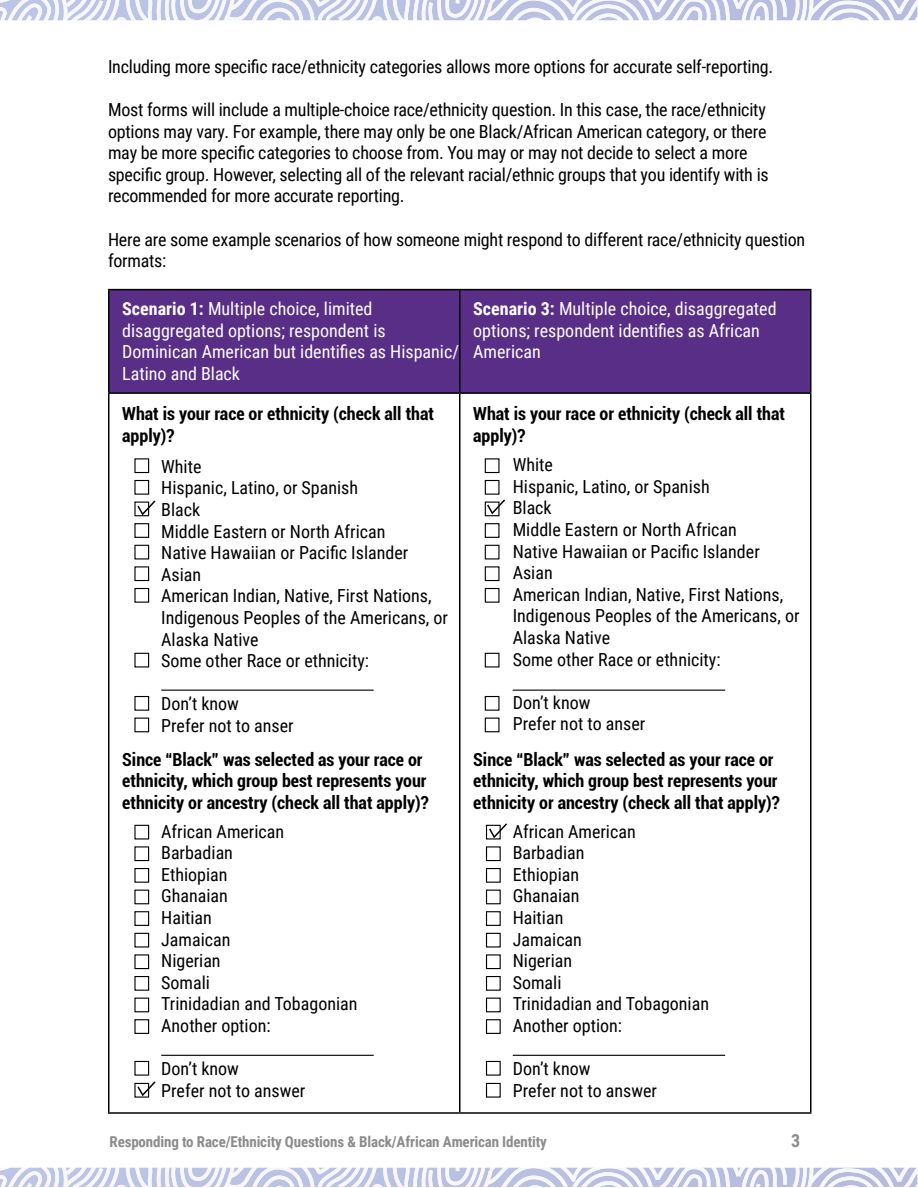
<style>
.page{position:relative;width:918px;height:1188px;background:#fff}
.page>*{position:absolute;margin:0;border:0;box-sizing:border-box;transform-origin:0 0}
.t1{font:18px/21.6px "Roboto Condensed";color:#000}
.t2{font:700 condensed 18px/21.6px "Roboto";color:#000}
.t3{font:18px/21.6px "Roboto Condensed";color:#fff}
.t4{font:700 18px "Roboto Condensed";color:#8c8c8c}
.t5{font:700 15px "Roboto Condensed";letter-spacing:-.01em;color:#8c8c8c}
.s1{font-weight:700}
</style>
<div class="page">
<svg style="left:0;top:0;width:917px;height:21px"></svg>
<svg style="left:0;top:1168px;width:917px;height:19px"></svg>
<div style="left:110px;top:290px;width:700px;height:102px;background:#592e87"></div>
<hr style="left:459px;top:290px;width:1px;height:102px;background:#000">
<hr style="left:108px;top:392px;width:352px;height:2px;background:#000">
<hr style="left:460px;top:392px;width:352px;height:2px;background:#000">
<hr style="left:459px;top:394px;width:1px;height:718px;background:#000">
<hr style="left:108px;top:289px;width:352px;height:1px;background:#000">
<hr style="left:108px;top:290px;width:2px;height:102px;background:#000">
<hr style="left:460px;top:289px;width:352px;height:1px;background:#000">
<hr style="left:810px;top:290px;width:2px;height:102px;background:#000">
<hr style="left:108px;top:394px;width:2px;height:718px;background:#000">
<hr style="left:810px;top:394px;width:2px;height:718px;background:#000">
<hr style="left:108px;top:1112px;width:352px;height:2px;background:#000">
<hr style="left:460px;top:1112px;width:352px;height:2px;background:#000">
<div style="left:485px;top:458px;width:15px;height:15px;border:1px solid #000"></div>
<div style="left:485px;top:480px;width:15px;height:15px;border:1px solid #000"></div>
<div style="left:485px;top:502px;width:15px;height:14px;border:1px solid #000"></div>
<div style="left:485px;top:523px;width:15px;height:15px;border:1px solid #000"></div>
<div style="left:485px;top:545px;width:15px;height:14px;border:1px solid #000"></div>
<div style="left:485px;top:566px;width:15px;height:15px;border:1px solid #000"></div>
<div style="left:485px;top:588px;width:15px;height:15px;border:1px solid #000"></div>
<div style="left:485px;top:653px;width:15px;height:15px;border:1px solid #000"></div>
<div style="left:485px;top:696px;width:15px;height:15px;border:1px solid #000"></div>
<div style="left:485px;top:718px;width:15px;height:14px;border:1px solid #000"></div>
<hr style="left:161px;top:690px;width:213px;height:1px;background:#000">
<hr style="left:161px;top:1055px;width:213px;height:1px;background:#000">
<hr style="left:513px;top:1055px;width:212px;height:1px;background:#000">
<hr style="left:513px;top:690px;width:212px;height:1px;background:#000">
<div style="left:134px;top:458px;width:15px;height:15px;border:1px solid #000"></div>
<div style="left:134px;top:480px;width:15px;height:15px;border:1px solid #000"></div>
<div style="left:134px;top:523px;width:15px;height:15px;border:1px solid #000"></div>
<div style="left:134px;top:545px;width:15px;height:14px;border:1px solid #000"></div>
<div style="left:134px;top:566px;width:15px;height:15px;border:1px solid #000"></div>
<div style="left:134px;top:588px;width:15px;height:15px;border:1px solid #000"></div>
<div style="left:134px;top:653px;width:15px;height:15px;border:1px solid #000"></div>
<div style="left:134px;top:696px;width:15px;height:15px;border:1px solid #000"></div>
<div style="left:134px;top:718px;width:15px;height:14px;border:1px solid #000"></div>
<svg style="left:136px;top:500px;width:20px;height:17px"></svg>
<svg style="left:486px;top:499px;width:19px;height:17px"></svg>
<div style="left:134px;top:825px;width:15px;height:15px;border:1px solid #000"></div>
<div style="left:134px;top:846px;width:15px;height:15px;border:1px solid #000"></div>
<div style="left:134px;top:868px;width:15px;height:15px;border:1px solid #000"></div>
<div style="left:134px;top:890px;width:15px;height:14px;border:1px solid #000"></div>
<div style="left:134px;top:911px;width:15px;height:15px;border:1px solid #000"></div>
<div style="left:134px;top:933px;width:15px;height:15px;border:1px solid #000"></div>
<div style="left:134px;top:954px;width:15px;height:15px;border:1px solid #000"></div>
<div style="left:134px;top:976px;width:15px;height:15px;border:1px solid #000"></div>
<div style="left:134px;top:998px;width:15px;height:14px;border:1px solid #000"></div>
<div style="left:134px;top:1019px;width:15px;height:15px;border:1px solid #000"></div>
<div style="left:134px;top:1061px;width:15px;height:15px;border:1px solid #000"></div>
<svg style="left:136px;top:1081px;width:20px;height:17px"></svg>
<div style="left:486px;top:825px;width:15px;height:15px;border:1px solid #000"></div>
<div style="left:486px;top:846px;width:15px;height:15px;border:1px solid #000"></div>
<div style="left:486px;top:868px;width:15px;height:15px;border:1px solid #000"></div>
<div style="left:486px;top:890px;width:15px;height:14px;border:1px solid #000"></div>
<div style="left:486px;top:911px;width:15px;height:15px;border:1px solid #000"></div>
<div style="left:486px;top:933px;width:15px;height:15px;border:1px solid #000"></div>
<div style="left:486px;top:954px;width:15px;height:15px;border:1px solid #000"></div>
<div style="left:486px;top:976px;width:15px;height:15px;border:1px solid #000"></div>
<div style="left:486px;top:998px;width:15px;height:14px;border:1px solid #000"></div>
<div style="left:486px;top:1019px;width:15px;height:15px;border:1px solid #000"></div>
<div style="left:486px;top:1061px;width:15px;height:15px;border:1px solid #000"></div>
<div style="left:486px;top:1083px;width:15px;height:15px;border:1px solid #000"></div>
<svg style="left:488px;top:823px;width:19px;height:17px"></svg>
<p class="t1" style="left:108px;top:55px;width:667px">Including more specific race/ethnicity categories allows more options for accurate self-reporting.</p>
<p class="t1" style="left:108px;top:98px;width:662px">Most forms will include a multiple-choice race/ethnicity question. In this case, the race/ethnicity options may vary. For example, there may only be one Black/African American category, or there may be more specific categories to choose from. You may or may not decide to select a more specific group. However, selecting all of the relevant racial/ethnic groups that you identify with is recommended for more accurate reporting.</p>
<p class="t1" style="left:108px;top:228px;width:699px">Here are some example scenarios of how someone might respond to different race/ethnicity question formats:</p>
<p class="t3" style="left:122px;top:297px;width:338px"><span class="s1">Scenario 1:</span> Multiple choice, limited disaggregated options; respondent is Dominican American but identifies as Hispanic/ Latino and Black</p>
<p class="t3" style="left:473px;top:297px;width:305px"><span class="s1">Scenario 3:</span> Multiple choice, disaggregated options; respondent identifies as African<br>American</p>
<p class="t2" style="left:122px;top:402px;width:313px">What is your race or ethnicity (check all that apply)?</p>
<p class="t2" style="left:473px;top:402px;width:313px">What is your race or ethnicity (check all that apply)?</p>
<p class="t1" style="left:161px;top:455px;width:288px">White<br>Hispanic, Latino, or Spanish<br>Black<br>Middle Eastern or North African<br>Native Hawaiian or Pacific Islander<br>Asian<br>American Indian, Native, First Nations,<br>Indigenous Peoples of the Americans, or<br>Alaska Native<br>Some other Race or ethnicity:</p>
<p class="t1" style="left:161px;top:692px;width:134px">Don’t know<br>Prefer not to anser</p>
<p class="t2" style="left:122px;top:748px;width:308px">Since “Black” was selected as your race or ethnicity, which group best represents your ethnicity or ancestry (check all that apply)?</p>
<p class="t1" style="left:161px;top:820px;width:198px">African American<br>Barbadian<br>Ethiopian<br>Ghanaian<br>Haitian<br>Jamaican<br>Nigerian<br>Somali<br>Trinidadian and Tobagonian<br>Another option:</p>
<p class="t1" style="left:161px;top:1057px;width:146px">Don’t know<br>Prefer not to answer</p>
<p class="t1" style="left:513px;top:453px;width:288px">White<br>Hispanic, Latino, or Spanish<br>Black<br>Middle Eastern or North African<br>Native Hawaiian or Pacific Islander<br>Asian<br>American Indian, Native, First Nations,<br>Indigenous Peoples of the Americans, or<br>Alaska Native<br>Some other Race or ethnicity:</p>
<p class="t1" style="left:513px;top:691px;width:134px">Don’t know<br>Prefer not to anser</p>
<p class="t2" style="left:473px;top:748px;width:308px">Since “Black” was selected as your race or ethnicity, which group best represents your ethnicity or ancestry (check all that apply)?</p>
<p class="t1" style="left:513px;top:820px;width:198px">African American<br>Barbadian<br>Ethiopian<br>Ghanaian<br>Haitian<br>Jamaican<br>Nigerian<br>Somali<br>Trinidadian and Tobagonian<br>Another option:</p>
<p class="t1" style="left:513px;top:1057px;width:146px">Don’t know<br>Prefer not to answer</p>
<p class="t5" style="left:110px;top:1132px;width:439px">Responding to Race/Ethnicity Questions &amp; Black/African American Identity</p>
<p class="t4" style="left:791px;top:1128px;width:11px">3</p>
</div>
